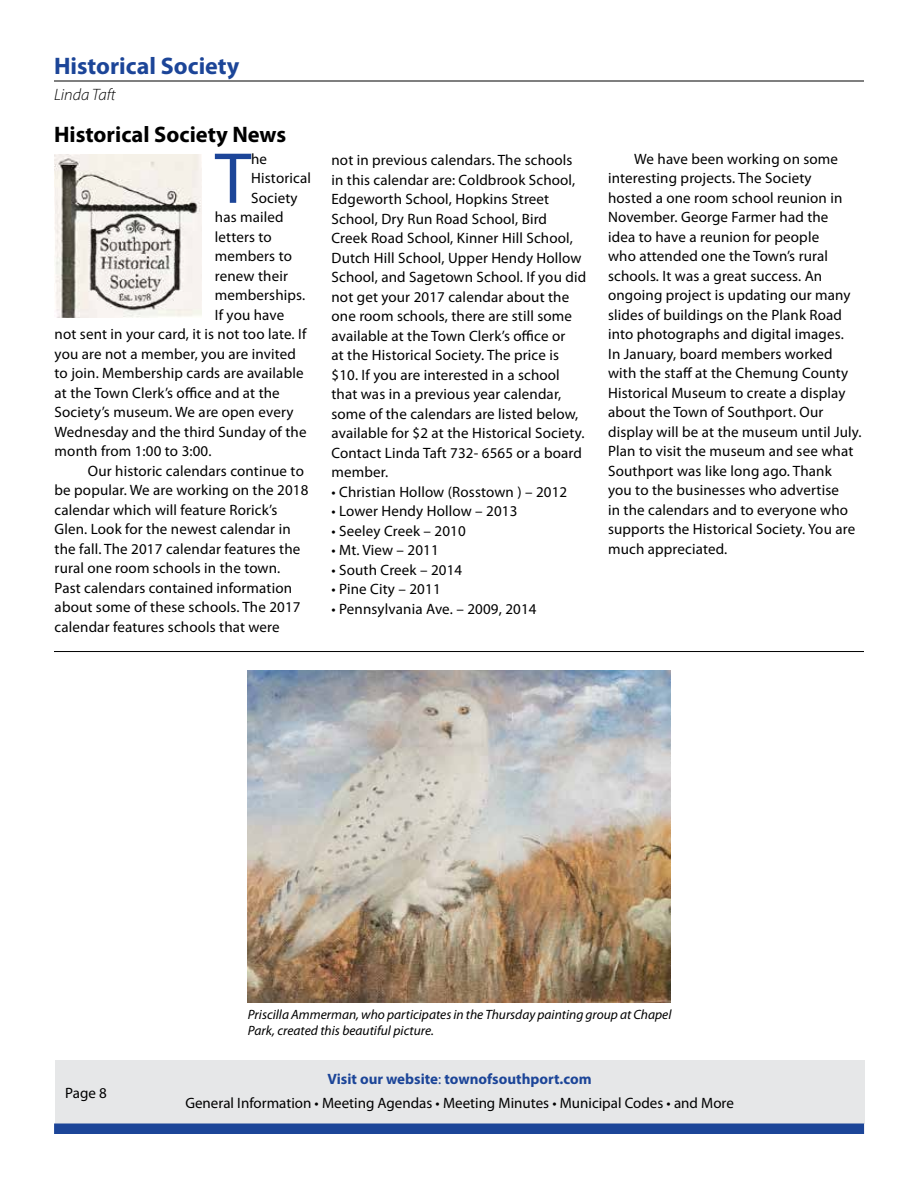
<style>
.page{position:relative;width:918px;height:1188px;background:#fff}
.page>*{position:absolute;margin:0;border:0;box-sizing:border-box;transform-origin:0 0}
.t1{font:72.9px "Myriad Pro";color:#1c4598}
.t2{font:700 24px "Myriad Pro";color:#1c4598}
.t3{font:700 22.5px "Myriad Pro";color:#000}
.t4{font:italic 300 16.5px "Myriad Pro";color:#000}
.t5{font:15px/19.5px "Myriad Pro";letter-spacing:.01em;color:#000}
.t6{font:italic 13.5px/16.2px "Myriad Pro";color:#000}
.s1{font-weight:700;color:#1c4598}
.s2{color:#1c4598}
</style>
<div class="page">
<div style="left:55px;top:1060px;width:810px;height:64px;background:#e6e7e8"></div>
<div style="left:54px;top:1124px;width:810px;height:10px;background:#1c4598"></div>
<hr style="left:54px;top:81px;width:810px;height:1px;background:#000">
<hr style="left:54px;top:651px;width:810px;height:1px;background:#000">
<img style="left:54px;top:155px;width:147px;height:162px">
<img style="left:248px;top:671px;width:422px;height:331px">
<h2 class="t2" style="left:54px;top:51px;width:187px">Historical Society</h2>
<p class="t4" style="left:54px;top:84px;width:63px">Linda Taft</p>
<h3 class="t3" style="left:54px;top:120px;width:234px">Historical Society News</h3>
<h1 class="t1" style="left:215px;top:133px;width:38px">T</h1>
<p class="t5" style="left:251px;top:149px;width:17px">he</p>
<p class="t5" style="left:251px;top:168px;width:61px">Historical</p>
<p class="t5" style="left:251px;top:188px;width:48px">Society</p>
<p class="t5" style="left:215px;top:207px;width:70px">has mailed</p>
<p class="t5" style="left:215px;top:227px;width:58px">letters to</p>
<p class="t5" style="left:215px;top:246px;width:79px">members to</p>
<p class="t5" style="left:215px;top:266px;width:75px">renew their</p>
<p class="t5" style="left:215px;top:285px;width:92px">memberships.</p>
<p class="t5" style="left:215px;top:305px;width:71px">If you have</p>
<p class="t5" style="left:55px;top:324px;width:253px">not sent in your card, it is not too late. If</p>
<p class="t5" style="left:55px;top:344px;width:243px">you are not a member, you are invited</p>
<p class="t5" style="left:55px;top:363px;width:250px">to join. Membership cards are available</p>
<p class="t5" style="left:55px;top:383px;width:227px">at the Town Clerk’s office and at the</p>
<p class="t5" style="left:55px;top:402px;width:240px">Society’s museum. We are open every</p>
<p class="t5" style="left:55px;top:422px;width:253px">Wednesday and the third Sunday of the</p>
<p class="t5" style="left:55px;top:441px;width:158px">month from 1:00 to 3:00.</p>
<p class="t5" style="left:88px;top:461px;width:217px">Our historic calendars continue to</p>
<p class="t5" style="left:55px;top:480px;width:255px">be popular. We are working on the 2018</p>
<p class="t5" style="left:55px;top:500px;width:224px">calendar which will feature Rorick’s</p>
<p class="t5" style="left:55px;top:519px;width:238px">Glen. Look for the newest calendar in</p>
<p class="t5" style="left:55px;top:539px;width:247px">the fall. The 2017 calendar features the</p>
<p class="t5" style="left:55px;top:558px;width:227px">rural one room schools in the town.</p>
<p class="t5" style="left:55px;top:578px;width:239px">Past calendars contained information</p>
<p class="t5" style="left:55px;top:597px;width:248px">about some of these schools. The 2017</p>
<p class="t5" style="left:55px;top:617px;width:227px">calendar features schools that were</p>
<p class="t5" style="left:331px;top:150px;width:256px">not in previous calendars. The schools in this calendar are: Coldbrook School, Edgeworth School, Hopkins Street School, Dry Run Road School, Bird Creek Road School, Kinner Hill School, Dutch Hill School, Upper Hendy Hollow School, and Sagetown School. If you did not get your 2017 calendar about the one room schools, there are still some available at the Town Clerk’s office or<br>at the Historical Society. The price is $10. If you are interested in a school that was in a previous year calendar, some of the calendars are listed below, available for $2 at the Historical Society.<br>Contact Linda Taft 732- 6565 or a board member.</p>
<p class="t5" style="left:331px;top:482px;width:237px">• Christian Hollow (Rosstown ) – 2012</p>
<p class="t5" style="left:331px;top:501px;width:188px">• Lower Hendy Hollow – 2013</p>
<p class="t5" style="left:331px;top:521px;width:136px">• Seeley Creek – 2010</p>
<p class="t5" style="left:331px;top:540px;width:109px">• Mt. View – 2011</p>
<p class="t5" style="left:331px;top:560px;width:132px">• South Creek – 2014</p>
<p class="t5" style="left:331px;top:579px;width:111px">• Pine City – 2011</p>
<p class="t5" style="left:331px;top:599px;width:207px">• Pennsylvania Ave. – 2009, 2014</p>
<p class="t5" style="left:608px;top:149px;width:255px;text-indent:26px">We have been working on some interesting projects. The Society<br>hosted a one room school reunion in November. George Farmer had the<br>idea to have a reunion for people<br>who attended one the Town’s rural schools. It was a great success. An ongoing project is updating our many slides of buildings on the Plank Road into photographs and digital images.<br>In January, board members worked with the staff at the Chemung County Historical Museum to create a display about the Town of Southport. Our display will be at the museum until July.<br>Plan to visit the museum and see what Southport was like long ago. Thank<br>you to the businesses who advertise<br>in the calendars and to everyone who supports the Historical Society. You are much appreciated.</p>
<p class="t5" style="left:65px;top:1083px;width:43px">Page 8</p>
<p class="t6" style="left:248px;top:1006px;width:425px">Priscilla Ammerman, who participates in the Thursday painting group at Chapel<br>Park, created this beautiful picture.</p>
<p class="t5" style="left:185px;top:1066px;width:550px;line-height:24px;text-align:center"><span class="s1">Visit our website</span><span class="s2">:</span> <span class="s1">townofsouthport.com<br></span>General Information • Meeting Agendas • Meeting Minutes • Municipal Codes • and More</p>
</div>
